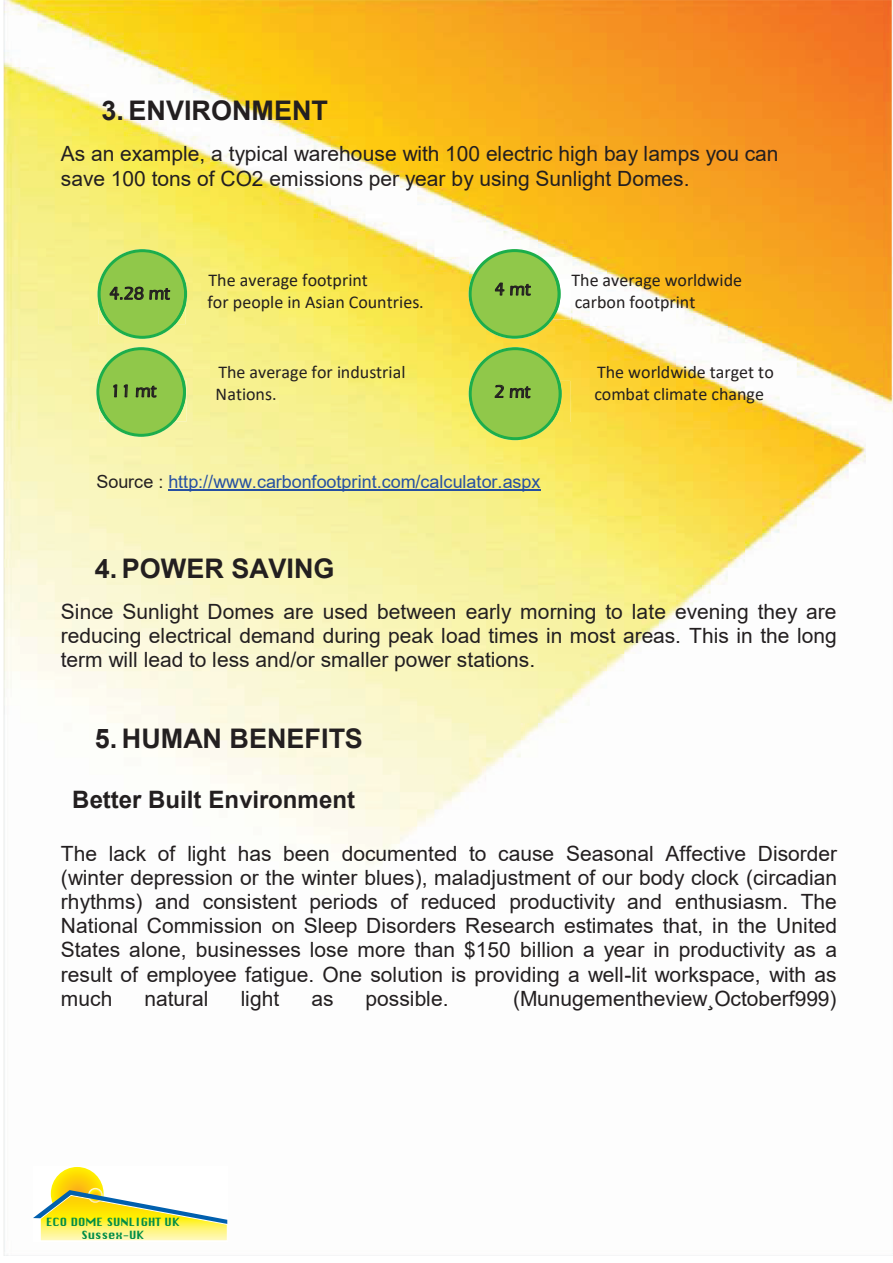
<style>
.page{position:relative;width:893px;height:1263px;background:#fff}
.page>*{position:absolute;margin:0;border:0;box-sizing:border-box;transform-origin:0 0}
.t1{font:700 27px "Arial";color:#231f20}
.t2{font:700 24px "Arial";color:#231f20}
.t3{font:21px/24.2px "Arial";color:#231f20;text-align:justify}
.t4{font:18px "Calibri";color:#231f20}
.t5{font:18px "Arial";letter-spacing:-.005em;color:#2650a2}
.t6{font:500 18px "Eras ITC";letter-spacing:-.01em;color:#231f20}
.t7{font:11.1px/12.6px "Macintosh";color:#008d47;text-align:center}
.s1{color:#231f20}
</style>
<div class="page">
<img style="left:4px;top:0;width:889px;height:1256px">
<hr style="left:168px;top:490px;width:373px;height:1px;background:#2650a2">
<svg style="left:97px;top:249px;width:90px;height:90px"></svg>
<svg style="left:469px;top:347px;width:101px;height:93px"></svg>
<svg style="left:96px;top:347px;width:91px;height:90px"></svg>
<svg style="left:469px;top:249px;width:101px;height:90px"></svg>
<div style="left:33px;top:1166px;width:194px;height:75px;background:#fff"></div>
<svg style="left:51px;top:1167px;width:53px;height:53px"></svg>
<svg style="left:33px;top:1189px;width:195px;height:52px"></svg>
<p class="t1" style="left:101px;top:91px;width:228px">3. ENVIRONMENT</p>
<p class="t3" style="left:61px;top:140px;width:719px;line-height:25.5px">As an example, a typical warehouse with 100 electric high bay lamps you can save 100 tons of CO2 emissions per year by using Sunlight Domes.</p>
<p class="t6" style="left:109px;top:283px;width:62px">4.28 mt</p>
<p class="t4" style="left:209px;top:268px;width:161px">The average footprint</p>
<p class="t4" style="left:571px;top:268px;width:172px">The average worldwide</p>
<p class="t4" style="left:208px;top:290px;width:218px">for people in Asian Countries.</p>
<p class="t4" style="left:575px;top:290px;width:122px">carbon footprint</p>
<p class="t6" style="left:494px;top:279px;width:38px">4 mt</p>
<p class="t4" style="left:218px;top:359px;width:189px">The average for industrial</p>
<p class="t4" style="left:597px;top:359px;width:178px">The worldwide target to</p>
<p class="t4" style="left:216px;top:382px;width:62px">Nations.</p>
<p class="t4" style="left:594px;top:382px;width:171px">combat climate change</p>
<p class="t6" style="left:110px;top:381px;width:48px">11 mt</p>
<p class="t6" style="left:494px;top:381px;width:38px">2 mt</p>
<p class="t5" style="left:96px;top:469px;width:446px"><span class="s1">Source :</span> http://www.carbonfootprint.com/calculator.aspx</p>
<p class="t1" style="left:95px;top:549px;width:241px">4. POWER SAVING</p>
<p class="t3" style="left:61px;top:599px;width:777px">Since Sunlight Domes are used between early morning to late evening they are reducing electrical demand during peak load times in most areas. This in the long term will lead to less and/or smaller power stations.</p>
<p class="t1" style="left:95px;top:719px;width:270px">5. HUMAN BENEFITS</p>
<p class="t2" style="left:72px;top:783px;width:284px">Better Built Environment</p>
<p class="t3" style="left:61px;top:841px;width:778px">The lack of light has been documented to cause Seasonal Affective Disorder (winter depression or the winter blues), maladjustment of our body clock (circadian rhythms) and consistent periods of reduced productivity and enthusiasm. The National Commission on Sleep Disorders Research estimates that, in the United States alone, businesses lose more than $150 billion a year in productivity as a result of employee fatigue. One solution is providing a well-lit workspace, with as much</p>
<p class="t3" style="left:145px;top:986px;width:66px">natural</p>
<p class="t3" style="left:241px;top:986px;width:40px">light</p>
<p class="t3" style="left:311px;top:986px;width:24px">as</p>
<p class="t3" style="left:366px;top:986px;width:85px">possible.</p>
<p class="t3" style="left:513px;top:986px;width:325px">(Munugementheview¸Octoberf999)</p>
<p class="t7" style="left:46px;top:1215px;width:136px">ECO DOME SUNLIGHT UK<br>Sussex-UK</p>
</div>
